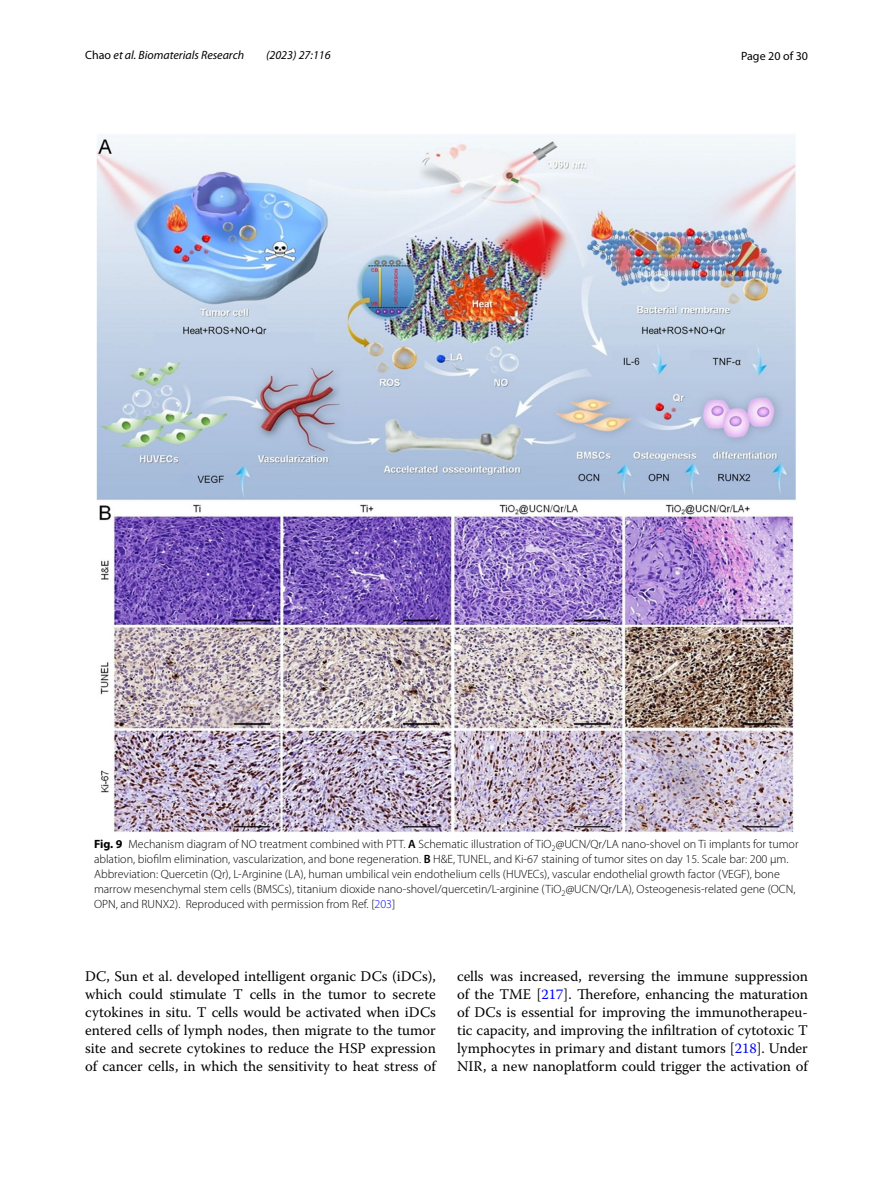
<style>
.page{position:relative;width:893px;height:1187px;background:#fff}
.page>*{position:absolute;margin:0;border:0;box-sizing:border-box;transform-origin:0 0}
.t1{font:14.7px/18px "Warnock Pro";color:#000;text-align:justify}
.t2{font:300 12px/15px "Myriad Pro";color:#000}
.t3{font:italic 12px "Myriad Pro";color:#000}
.t4{font:12px "Myriad Pro";color:#000}
.s1{font-style:normal}
.s2{font-weight:700}
.s3{font-weight:600}
.s4{color:#00f}
</style>
<div class="page">
<img style="left:96px;top:134px;width:700px;height:698px">
<p class="t3" style="left:85px;top:48px;width:161px"><span class="s1">Chao</span> et al. Biomaterials Research</p>
<p class="t3" style="left:266px;top:48px;width:66px">(2023) 27:116</p>
<p class="t4" style="left:741px;top:48px;width:68px">Page 20 of 30</p>
<p class="t2" style="left:94px;top:836px;width:706px"><span class="s2">Fig. 9</span> Mechanism diagram of NO treatment combined with PTT. <span class="s3">A</span> Schematic illustration of -TiO<sub>2</sub>@UCN/Qr/LA nano-shovel on Ti implants for tumor ablation, biofilm elimination, vascularization, and bone regeneration. <span class="s3">B</span> H&amp;E, TUNEL, and Ki-67 staining of tumor sites on day 15. Scale bar: 200 µm.<br>Abbreviation: Quercetin (Qr), L-Arginine (LA), human umbilical vein endothelium cells (HUVECs), vascular endothelial growth factor (VEGF), bone marrow mesenchymal stem cells (BMSCs), titanium dioxide nano-shovel/quercetin/L-arginine (TiO<sub>2</sub>@UCN/Qr/LA), Osteogenesis-related gene (OCN, OPN, and RUNX2). Reproduced with permission from Ref. [<span class="s4">203</span>]</p>
<p class="t1" style="left:85px;top:967px;width:352px">DC, Sun et al. developed intelligent organic DCs (iDCs), which could stimulate T cells in the tumor to secrete cytokines in situ. T cells would be activated when iDCs entered cells of lymph nodes, then migrate to the tumor site and secrete cytokines to reduce the HSP expression of cancer cells, in which the sensitivity to heat stress of</p>
<p class="t1" style="left:457px;top:967px;width:352px">cells was increased, reversing the immune suppression of the TME [<span class="s4">217</span>]. Therefore, enhancing the maturation of DCs is essential for improving the immunotherapeu&shy;tic capacity, and improving the infiltration of cytotoxic T lymphocytes in primary and distant tumors [<span class="s4">218</span>]. Under NIR, a new nanoplatform could trigger the activation of</p>
</div>
